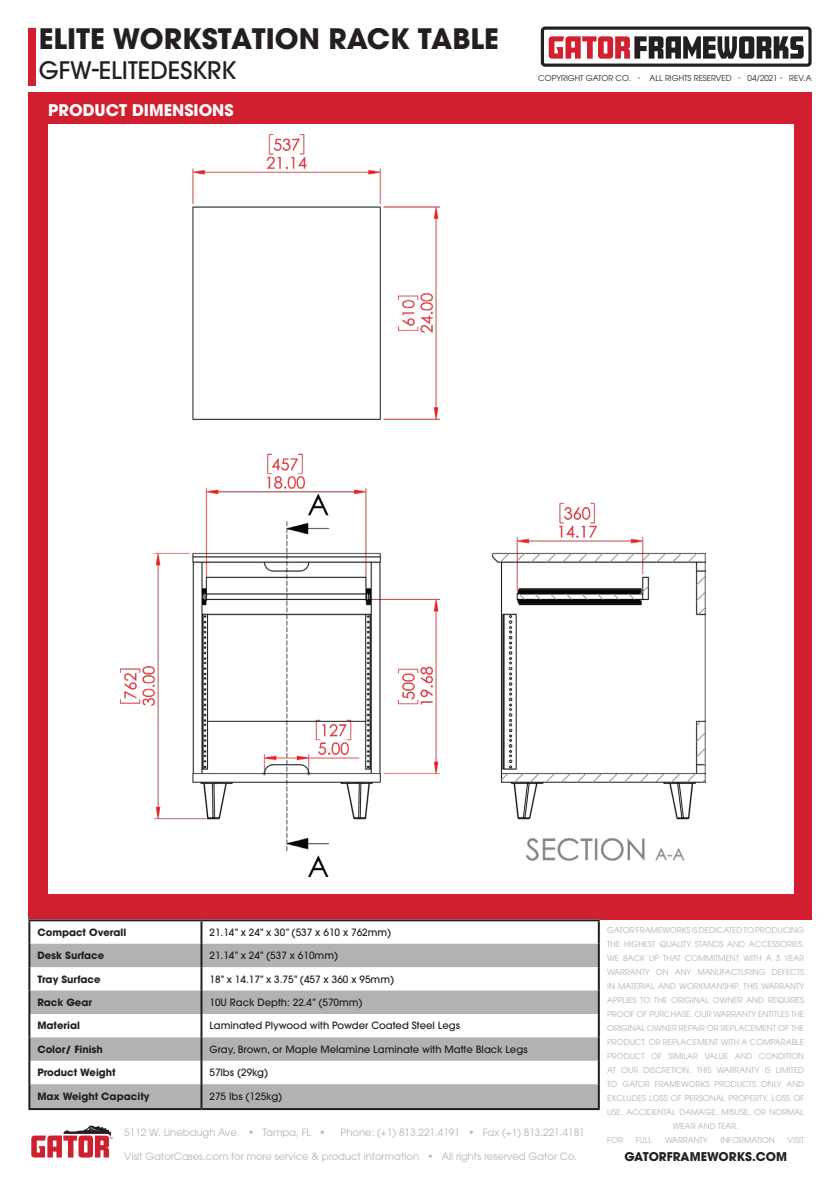
<style>
.page{position:relative;width:840px;height:1191px;background:#fff}
.page>*{position:absolute;margin:0;border:0;box-sizing:border-box;transform-origin:0 0}
.t1{font:700 28px "ITC Avant Garde Pro";color:#231f20}
.t2{font:500 24px "ITC Avant Garde Pro";color:#231f20}
.t3{font:700 16px "ITC Avant Garde Pro";color:#fff}
.t4{font:700 12px "ITC Avant Garde Pro";color:#231f20}
.t5{font:500 10px "ITC Avant Garde Pro";color:#231f20}
.t6{font:10px "ITC Avant Garde Pro";color:#b1b3b3}
.t7{font:700 10px "ITC Avant Garde Pro";color:#231f20}
.t8{font:8px/14px "ITC Avant Garde Pro";color:#b1b3b3;text-align:center}
.t9{font:8px "ITC Avant Garde Pro";color:#231f20}
</style>
<div class="page">
<div style="left:28px;top:92px;width:783px;height:827px;background:#d21f2f"></div>
<div style="left:28px;top:28px;width:8px;height:58px;background:#d21f2f"></div>
<svg style="left:30px;top:921px;width:567px;height:22px"></svg>
<svg style="left:30px;top:943px;width:567px;height:165px;fill:#b1b3b3"></svg>
<hr style="left:200px;top:921px;width:2px;height:22px;background:#231f20">
<hr style="left:200px;top:943px;width:2px;height:24px;background:#231f20">
<hr style="left:200px;top:967px;width:2px;height:23px;background:#231f20">
<hr style="left:200px;top:990px;width:2px;height:24px;background:#231f20">
<hr style="left:200px;top:1014px;width:2px;height:23px;background:#231f20">
<hr style="left:200px;top:1037px;width:2px;height:23px;background:#231f20">
<hr style="left:200px;top:1060px;width:2px;height:24px;background:#231f20">
<hr style="left:200px;top:1084px;width:2px;height:24px;background:#231f20">
<hr style="left:28px;top:919px;width:173px;height:2px;background:#231f20">
<hr style="left:28px;top:921px;width:2px;height:22px;background:#231f20">
<hr style="left:201px;top:919px;width:398px;height:2px;background:#231f20">
<hr style="left:597px;top:921px;width:2px;height:22px;background:#231f20">
<hr style="left:28px;top:943px;width:2px;height:24px;background:#231f20">
<hr style="left:597px;top:943px;width:2px;height:24px;background:#231f20">
<hr style="left:28px;top:967px;width:2px;height:23px;background:#231f20">
<hr style="left:597px;top:967px;width:2px;height:23px;background:#231f20">
<hr style="left:28px;top:990px;width:2px;height:24px;background:#231f20">
<hr style="left:597px;top:990px;width:2px;height:24px;background:#231f20">
<hr style="left:28px;top:1014px;width:2px;height:23px;background:#231f20">
<hr style="left:597px;top:1014px;width:2px;height:23px;background:#231f20">
<hr style="left:28px;top:1037px;width:2px;height:23px;background:#231f20">
<hr style="left:597px;top:1037px;width:2px;height:23px;background:#231f20">
<hr style="left:28px;top:1060px;width:2px;height:24px;background:#231f20">
<hr style="left:597px;top:1060px;width:2px;height:24px;background:#231f20">
<hr style="left:28px;top:1084px;width:2px;height:24px;background:#231f20">
<hr style="left:597px;top:1084px;width:2px;height:24px;background:#231f20">
<hr style="left:28px;top:1108px;width:173px;height:2px;background:#231f20">
<hr style="left:201px;top:1108px;width:398px;height:2px;background:#231f20">
<svg style="left:548px;top:36px;width:255px;height:23px"></svg>
<div style="left:540px;top:26px;width:271px;height:41px;border:3px solid #231f20;border-radius:3px"></div>
<svg style="left:31px;top:1125px;width:82px;height:33px"></svg>
<div style="left:48px;top:124px;width:745px;height:769px;background:#fff"></div>
<img style="left:121px;top:134px;width:584px;height:743px">
<p class="t1" style="left:39px;top:20px;width:461px">ELITE WORKSTATION RACK TABLE</p>
<p class="t2" style="left:39px;top:55px;width:199px">GFW-ELITEDESKRK</p>
<p class="t3" style="left:48px;top:99px;width:187px">PRODUCT DIMENSIONS</p>
<p class="t9" style="left:538px;top:73px;width:275px">COPYRIGHT GATOR CO. - ALL RIGHTS RESERVED - 04/2021 - REV.A</p>
<p class="t7" style="left:37px;top:925px;width:90px">Compact Overall</p>
<p class="t5" style="left:209px;top:925px;width:183px">21.14” x 24” x 30” (537 x 610 x 762mm)</p>
<p class="t7" style="left:37px;top:948px;width:68px">Desk Surface</p>
<p class="t5" style="left:209px;top:949px;width:130px">21.14” x 24” (537 x 610mm)</p>
<p class="t7" style="left:37px;top:972px;width:65px">Tray Surface</p>
<p class="t5" style="left:209px;top:972px;width:186px">18” x 14.17” x 3.75” (457 x 360 x 95mm)</p>
<p class="t7" style="left:37px;top:995px;width:56px">Rack Gear</p>
<p class="t5" style="left:209px;top:996px;width:155px">10U Rack Depth: 22.4” (570mm)</p>
<p class="t7" style="left:37px;top:1019px;width:44px">Material</p>
<p class="t5" style="left:209px;top:1019px;width:252px">Laminated Plywood with Powder Coated Steel Legs</p>
<p class="t7" style="left:37px;top:1042px;width:67px">Color/ Finish</p>
<p class="t5" style="left:209px;top:1042px;width:319px">Gray, Brown, or Maple Melamine Laminate with Matte Black Legs</p>
<p class="t7" style="left:37px;top:1065px;width:80px">Product Weight</p>
<p class="t5" style="left:209px;top:1066px;width:60px">57lbs (29kg)</p>
<p class="t7" style="left:37px;top:1089px;width:114px">Max Weight Capacity</p>
<p class="t5" style="left:209px;top:1089px;width:74px">275 lbs (125kg)</p>
<p class="t6" style="left:124px;top:1126px;width:203px">5112 W. Linebaugh Ave. • Tampa, FL •</p>
<p class="t6" style="left:340px;top:1126px;width:246px">Phone: (+1) 813.221.4191 • Fax (+1) 813.221.4181</p>
<p class="t6" style="left:124px;top:1150px;width:454px">Visit GatorCases.com for more service &amp; product information • All rights reserved Gator Co.</p>
<p class="t8" style="left:607px;top:923px;width:198px">GATOR FRAMEWORKS IS DEDICATED TO PRODUCING THE HIGHEST QUALITY STANDS AND ACCESSORIES.<br>WE BACK UP THAT COMMITMENT WITH A 3 YEAR WARRANTY ON ANY MANUFACTURING DEFECTS IN MATERIAL AND WORKMANSHIP. THIS WARRANTY APPLIES TO THE ORIGINAL OWNER AND REQUIRES PROOF OF PURCHASE. OUR WARRANTY ENTITLES THE ORIGINAL OWNER REPAIR OR REPLACEMENT OF THE PRODUCT, OR REPLACEMENT WITH A COMPARABLE PRODUCT OF SIMILAR VALUE AND CONDITION AT OUR DISCRETION. THIS WARRANTY IS LIMITED TO GATOR FRAMEWORKS PRODUCTS ONLY AND EXCLUDES LOSS OF PERSONAL PROPERTY, LOSS OF USE, ACCIDENTAL DAMAGE, MISUSE, OR NORMAL WEAR AND TEAR.</p>
<p class="t8" style="left:607px;top:1133px;width:17px">FOR</p>
<p class="t8" style="left:635px;top:1133px;width:18px">FULL</p>
<p class="t8" style="left:664px;top:1133px;width:44px">WARRANTY</p>
<p class="t8" style="left:720px;top:1133px;width:56px">INFORMATION</p>
<p class="t8" style="left:787px;top:1133px;width:18px">VISIT</p>
<p class="t4" style="left:624px;top:1148px;width:164px">GATORFRAMEWORKS.COM</p>
</div>
